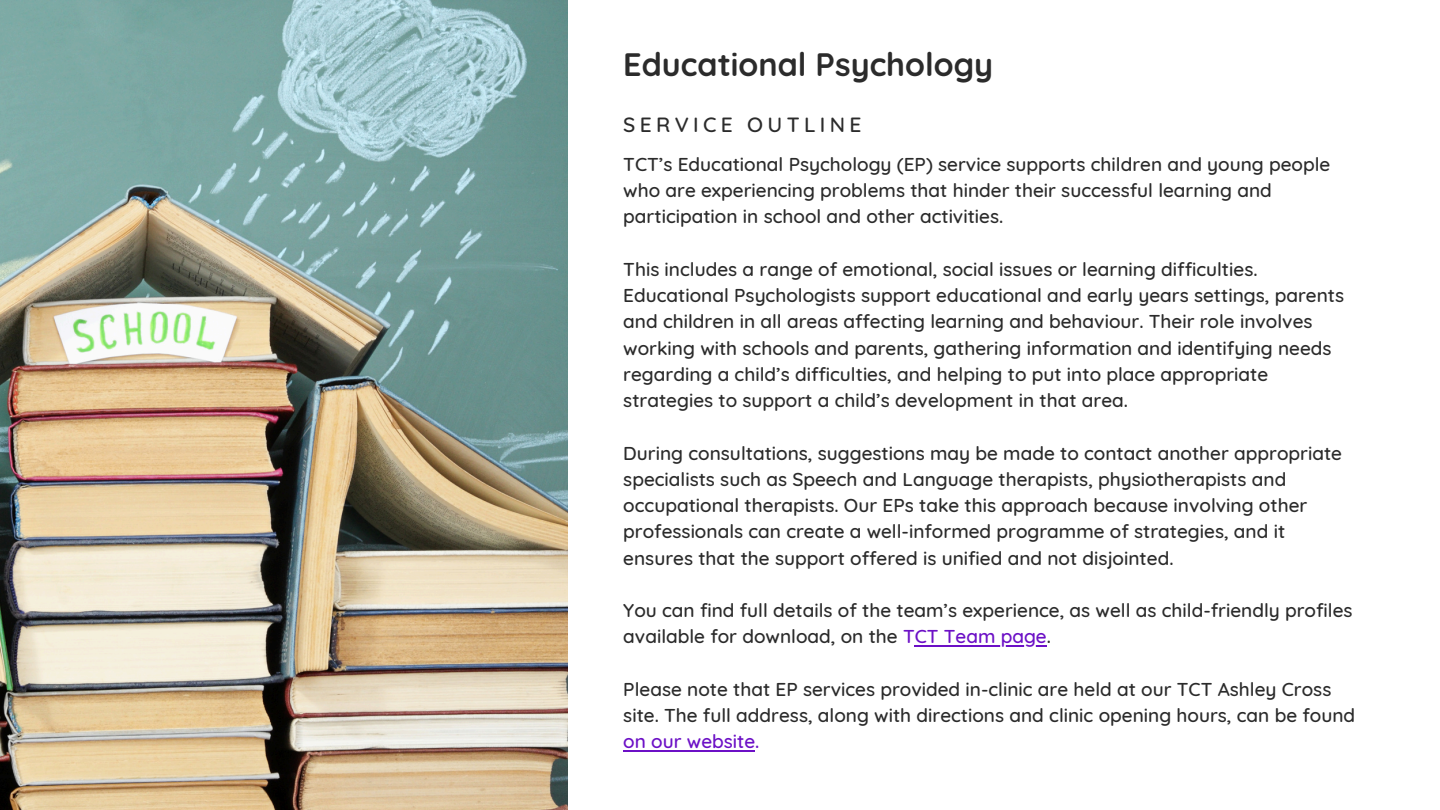
<style>
.page{position:relative;width:1440px;height:810px;background:#fff}
.page>*{position:absolute;margin:0;border:0;box-sizing:border-box;transform-origin:0 0}
.t1{font:700 32.3px "Quicksand";color:#2b2b2b}
.t2{font:500 21px "Quicksand";letter-spacing:.205em;color:#2b2b2b}
.t3{font:500 19px/26.2px "Quicksand";color:#2b2b2b}
.s1{color:#6c10c6}
</style>
<div class="page">
<img style="left:0;top:0;width:567px;height:810px">
<hr style="left:915px;top:645px;width:132px;height:1px;background:#6c10c6">
<hr style="left:623px;top:750px;width:132px;height:1px;background:#6c10c6">
<p class="t1" style="left:623px;top:43px;width:371px">Educational Psychology</p>
<p class="t2" style="left:623px;top:111px;width:240px">SERVICE OUTLINE</p>
<p class="t3" style="left:623px;top:151px;width:709px">TCT’s Educational Psychology (EP) service supports children and young people who are experiencing problems that hinder their successful learning and participation in school and other activities.</p>
<p class="t3" style="left:623px;top:256px;width:722px">This includes a range of emotional, social issues or learning difficulties.<br>Educational Psychologists support educational and early years settings, parents and children in all areas affecting learning and behaviour. Their role involves working with schools and parents, gathering information and identifying needs regarding a child’s difficulties, and helping to put into place appropriate strategies to support a child’s development in that area.</p>
<h1 class="t3" style="left:623px;top:439px;width:720px">During consultations, suggestions may be made to contact another appropriate specialists such as Speech and Language therapists, physiotherapists and occupational therapists. Our EPs take this approach because involving other professionals can create a well-informed programme of strategies, and it ensures that the support offered is unified and not disjointed.</h1>
<h2 class="t3" style="left:623px;top:597px;width:731px">You can find full details of the team’s experience, as well as child-friendly profiles available for download, on the <span class="s1">TCT Team page</span>.</h2>
<p class="t3" style="left:623px;top:676px;width:733px">Please note that EP services provided in-clinic are held at our TCT Ashley Cross site. The full address, along with directions and clinic opening hours, can be found <span class="s1">on our website.</span></p>
</div>
